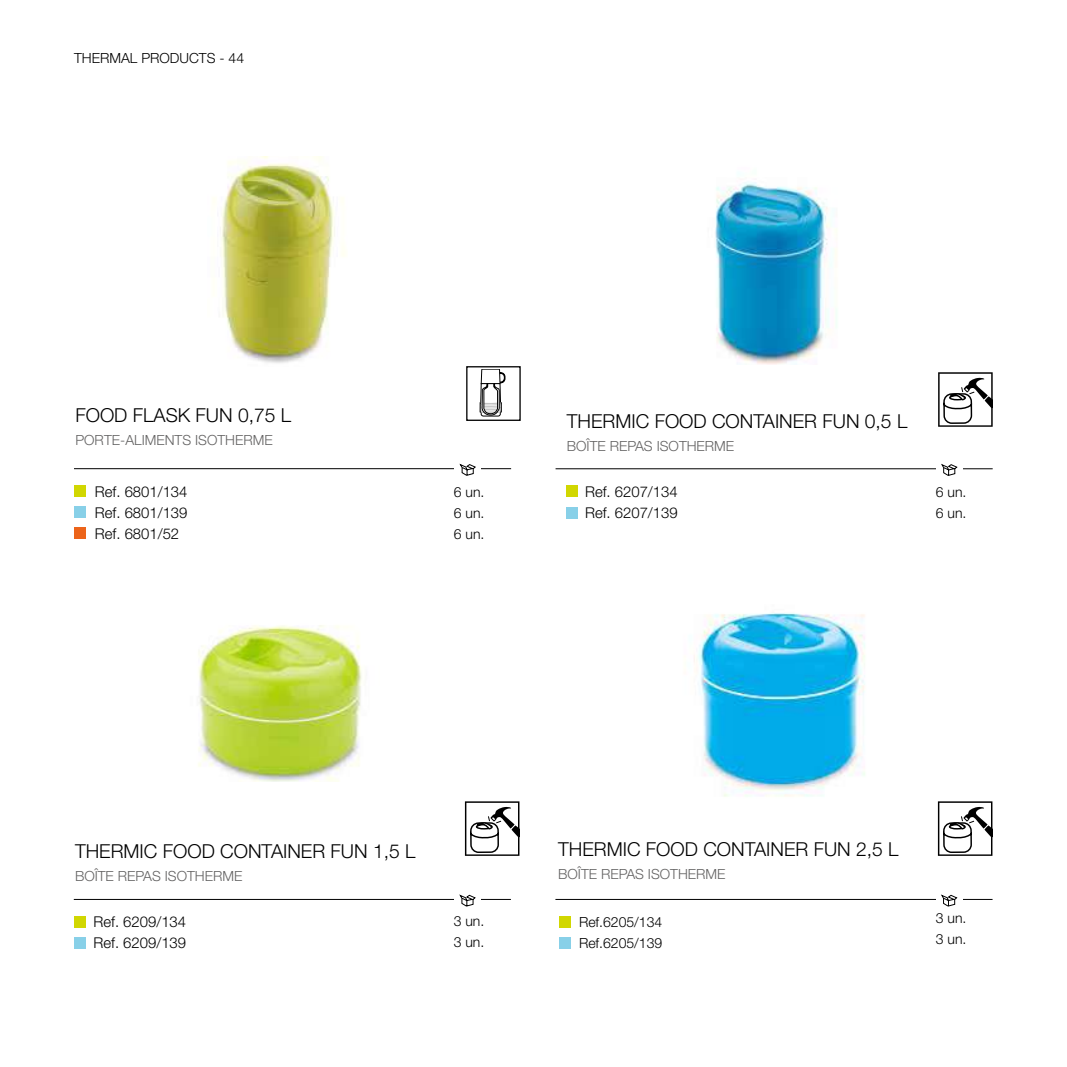
<style>
.page{position:relative;width:1067px;height:1067px;background:#fff}
.page>*{position:absolute;margin:0;border:0;box-sizing:border-box;transform-origin:0 0}
.t1{font:300 19.25px "Helvetica Neue LT Std";color:#000}
.t2{font:300 14.88px/21px "Helvetica Neue LT Std";color:#000}
.t3{font:300 14px "Helvetica Neue LT Std";color:#646363}
.t4{font:300 14px/21px "Helvetica Neue LT Std";color:#000}
</style>
<div class="page">
<div style="left:75px;top:485px;width:11px;height:11px;background:#d1d701"></div>
<div style="left:75px;top:506px;width:11px;height:12px;background:#88d0e8"></div>
<div style="left:75px;top:527px;width:11px;height:11px;background:#ec641a"></div>
<img style="left:694px;top:613px;width:171px;height:184px">
<img style="left:198px;top:625px;width:164px;height:156px">
<img style="left:715px;top:173px;width:122px;height:192px">
<img style="left:213px;top:156px;width:132px;height:207px">
<div style="left:75px;top:916px;width:11px;height:11px;background:#d1d701"></div>
<div style="left:75px;top:937px;width:11px;height:11px;background:#88d0e8"></div>
<div style="left:559px;top:916px;width:12px;height:11px;background:#d1d701"></div>
<div style="left:559px;top:937px;width:12px;height:11px;background:#88d0e8"></div>
<div style="left:466px;top:366px;width:55px;height:55px;border:1px solid #000"></div>
<div style="left:566px;top:485px;width:11px;height:12px;background:#d1d701"></div>
<div style="left:566px;top:507px;width:11px;height:11px;background:#88d0e8"></div>
<svg style="left:938px;top:372px;width:54px;height:55px"></svg>
<svg style="left:938px;top:801px;width:54px;height:54px"></svg>
<svg style="left:465px;top:801px;width:54px;height:54px"></svg>
<svg style="left:480px;top:369px;width:25px;height:47px"></svg>
<hr style="left:74px;top:468px;width:437px;height:1px;background:#000">
<div style="left:454px;top:459px;width:27px;height:18px;background:#fff"></div>
<svg style="left:460px;top:464px;width:15px;height:11px"></svg>
<hr style="left:555px;top:468px;width:437px;height:1px;background:#000">
<div style="left:935px;top:459px;width:27px;height:18px;background:#fff"></div>
<svg style="left:941px;top:464px;width:16px;height:11px"></svg>
<hr style="left:74px;top:899px;width:437px;height:1px;background:#000">
<div style="left:454px;top:889px;width:27px;height:19px;background:#fff"></div>
<svg style="left:460px;top:895px;width:15px;height:11px"></svg>
<hr style="left:555px;top:899px;width:437px;height:1px;background:#000">
<div style="left:935px;top:889px;width:27px;height:19px;background:#fff"></div>
<svg style="left:941px;top:895px;width:16px;height:11px"></svg>
<p class="t4" style="left:74px;top:47px;width:171px">THERMAL PRODUCTS - 44</p>
<p class="t1" style="left:75px;top:403px;width:217px">FOOD FLASK FUN 0,75 L</p>
<p class="t3" style="left:75px;top:431px;width:199px">PORTE-ALIMENTS ISOTHERME</p>
<p class="t2" style="left:95px;top:481px;width:94px;text-align:justify">Ref. 6801/134<br>Ref. 6801/139<br>Ref. 6801/52</p>
<p class="t4" style="left:454px;top:481px;width:32px;text-align:justify">6 un.<br>6 un.<br>6 un.</p>
<p class="t1" style="left:567px;top:409px;width:342px">THERMIC FOOD CONTAINER FUN 0,5 L</p>
<p class="t3" style="left:567px;top:437px;width:169px">BOÎTE REPAS ISOTHERME</p>
<p class="t2" style="left:585px;top:481px;width:94px">Ref. 6207/134<br>Ref. 6207/139</p>
<p class="t4" style="left:935px;top:481px;width:32px">6 un.<br>6 un.</p>
<p class="t1" style="left:75px;top:839px;width:342px">THERMIC FOOD CONTAINER FUN 1,5 L</p>
<p class="t3" style="left:75px;top:867px;width:169px">BOÎTE REPAS ISOTHERME</p>
<p class="t1" style="left:558px;top:837px;width:342px">THERMIC FOOD CONTAINER FUN 2,5 L</p>
<p class="t3" style="left:558px;top:865px;width:169px">BOÎTE REPAS ISOTHERME</p>
<p class="t2" style="left:93px;top:911px;width:94px">Ref. 6209/134<br>Ref. 6209/139</p>
<p class="t4" style="left:453px;top:910px;width:32px">3 un.<br>3 un.</p>
<p class="t4" style="left:935px;top:907px;width:32px">3 un.<br>3 un.</p>
<p class="t4" style="left:579px;top:911px;width:85px">Ref.6205/134<br>Ref.6205/139</p>
</div>
